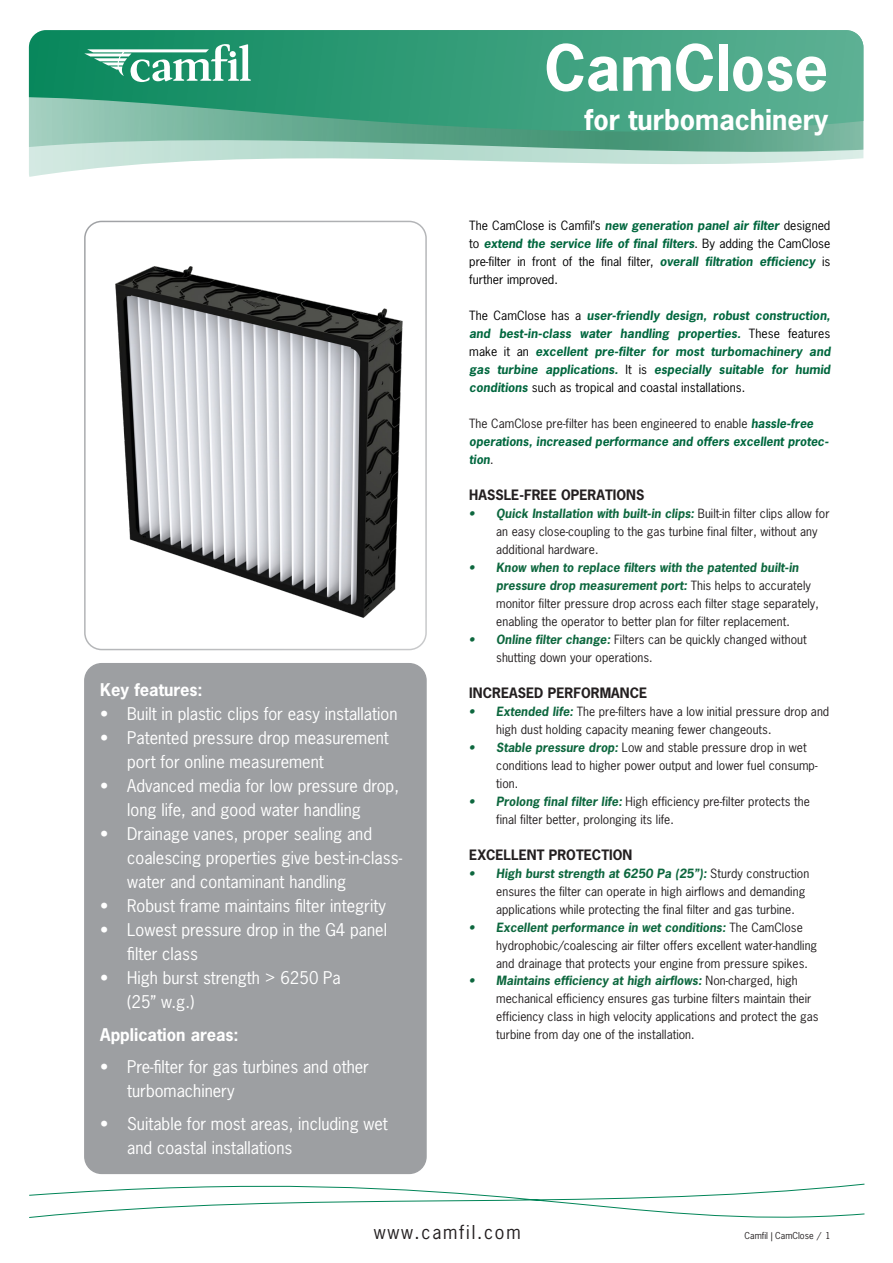
<style>
.page{position:relative;width:893px;height:1263px;background:#fff}
.page>*{position:absolute;margin:0;border:0;box-sizing:border-box;transform-origin:0 0}
.t1{font:700 60px "News Gothic Std";color:#fff}
.t2{font:700 27px "News Gothic Std";color:#fff}
.ruta{font:18px "News Gothic Std";letter-spacing:.1em;color:#231f20}
.t3{font:16.5px/24px "News Gothic Std";color:#fff}
.Bullet_product_sheet{font:700 16.5px "News Gothic Std";color:#fff}
.Brödtext{font:700 16.5px "News Gothic Std";color:#fff}
.Body_product_sheet{font:700 13.5px "News Gothic Std";letter-spacing:.005em;color:#231f20}
.t4{font:12px/18px "News Gothic Std";letter-spacing:.005em;color:#231f20}
.Body_product_sheet-2{font:italic 700 12px/18px "News Gothic Std";letter-spacing:.005em;color:#00673e;text-align:justify}
.t5{font:12px/18px "News Gothic Std";color:#000;text-align:justify}
.t6{font:9px "News Gothic Std";color:#231f20}
.s1{font-weight:700;font-style:italic;color:#00673e}
.s2{font-weight:400;font-style:normal;color:#000}
.s3{font-weight:400;font-style:normal;color:#231f20}
.s4{font-weight:700;font-style:italic;color:#0d673e}
</style>
<div class="page">
<svg style="left:29px;top:30px;width:834px;height:147px;background:#67b399"></svg>
<svg style="left:84px;top:44px;width:167px;height:38px"></svg>
<svg style="left:29px;top:1165px;width:836px;height:53px"></svg>
<div style="left:85px;top:664px;width:341px;height:509px;background:#9d9fa2;border-radius:17px"></div>
<div style="left:84px;top:663px;width:343px;height:511px;border:2px solid #9d9fa2;border-radius:17px"></div>
<img style="left:84px;top:244px;width:343px;height:385px">
<p class="Brödtext" style="left:100px;top:679px;width:104px">Key features:</p>
<p class="t3" style="left:100px;top:702px;width:299px">• Built in plastic clips for easy installation</p>
<p class="t3" style="left:127px;top:726px;width:263px;text-indent:-27px">• Patented pressure drop measurement port for online measurement</p>
<p class="t3" style="left:127px;top:774px;width:273px;text-indent:-27px">• Advanced media for low pressure drop, long life, and good water handling</p>
<p class="t3" style="left:127px;top:822px;width:276px;text-indent:-27px">• Drainage vanes, proper sealing and coalescing properties give best-in-class&shy;water and contaminant handling</p>
<p class="t3" style="left:100px;top:894px;width:287px">• Robust frame maintains filter integrity</p>
<p class="t3" style="left:127px;top:918px;width:261px;text-indent:-27px">• Lowest pressure drop in the G4 panel filter class</p>
<p class="t3" style="left:127px;top:966px;width:215px;text-indent:-27px">• High burst strength &gt; 6250 Pa (25” w.g.)</p>
<p class="Bullet_product_sheet" style="left:100px;top:1023px;width:140px">Application areas:</p>
<p class="t3" style="left:127px;top:1055px;width:243px;text-indent:-27px">• Pre-filter for gas turbines and other turbomachinery</p>
<p class="t3" style="left:127px;top:1111px;width:262px;text-indent:-27px">• Suitable for most areas, including wet and coastal installations</p>
<p class="t1" style="left:544px;top:28px;width:285px">CamClose</p>
<p class="t2" style="left:585px;top:102px;width:245px">for turbomachinery</p>
<p class="t5" style="left:469px;top:216px;width:363px">The CamClose is Camfil’s <span class="s1">new generation panel air filter</span> designed to <span class="s1">extend the service life of final filters</span>. By adding the CamClose pre-filter in front of the final filter, <span class="s1">overall filtration efficiency</span> is further improved.</p>
<p class="Body_product_sheet-2" style="left:469px;top:307px;width:363px"><span class="s2">The CamClose has a</span> user-friendly design, robust construction, and best-in-class water handling properties. <span class="s2">These features make it an</span> excellent pre-filter for most turbomachinery and gas turbine applications. <span class="s2">It is</span> especially suitable for humid conditions <span class="s2">such as tropical and coastal installations.</span></p>
<p class="Body_product_sheet-2" style="left:469px;top:415px;width:361px;text-align:left"><span class="s3">The CamClose pre-filter has been engineered to enable</span> hassle-free operations, increased performance and offers excellent protec&shy;tion<span class="s3">.</span></p>
<p class="Body_product_sheet" style="left:469px;top:486px;width:177px">HASSLE-FREE OPERATIONS</p>
<p class="t4" style="left:496px;top:504px;width:335px;text-indent:-27px"><span class="s4">• Quick Installation with built-in clips:</span> Built-in filter clips allow for an easy close-coupling to the gas turbine final filter, without any additional hardware.</p>
<p class="t4" style="left:496px;top:558px;width:324px;text-indent:-27px"><span class="s4">• Know when to replace filters with the patented built-in pressure drop measurement port:</span> This helps to accurately monitor filter pressure drop across each filter stage separately, enabling the operator to better plan for filter replacement.</p>
<p class="t4" style="left:496px;top:630px;width:312px;text-indent:-27px"><span class="s4">• Online filter change:</span> Filters can be quickly changed without shutting down your operations.</p>
<p class="Body_product_sheet" style="left:469px;top:684px;width:179px">INCREASED PERFORMANCE</p>
<p class="t4" style="left:496px;top:702px;width:335px;text-indent:-27px"><span class="s4">• Extended life:</span> The pre-filters have a low initial pressure drop and high dust holding capacity meaning fewer changeouts.</p>
<p class="t4" style="left:496px;top:738px;width:323px;text-indent:-27px"><span class="s4">• Stable pressure drop:</span> Low and stable pressure drop in wet conditions lead to higher power output and lower fuel consump&shy;tion.</p>
<p class="t4" style="left:496px;top:792px;width:315px;text-indent:-27px"><span class="s4">• Prolong final filter life:</span> High efficiency pre-filter protects the final filter better, prolonging its life.</p>
<p class="Body_product_sheet" style="left:469px;top:846px;width:165px">EXCELLENT PROTECTION</p>
<p class="t4" style="left:496px;top:864px;width:315px;text-indent:-27px"><span class="s4">• High burst strength at 6250 Pa (25”):</span> Sturdy construction ensures the filter can operate in high airflows and demanding applications while protecting the final filter and gas turbine.</p>
<p class="t4" style="left:496px;top:918px;width:322px;text-indent:-27px"><span class="s4">• Excellent performance in wet conditions:</span> The CamClose hydrophobic/coalescing air filter offers excellent water-handling and drainage that protects your engine from pressure spikes.</p>
<p class="t4" style="left:496px;top:972px;width:324px;text-indent:-27px"><span class="s4">• Maintains efficiency at high airflows:</span> Non-charged, high mechanical efficiency ensures gas turbine filters maintain their efficiency class in high velocity applications and protect the gas turbine from day one of the installation.</p>
<p class="ruta" style="left:374px;top:1221px;width:148px">www.camfil.com</p>
<p class="t6" style="left:745px;top:1229px;width:88px">Camfil | CamClose / 1</p>
</div>
